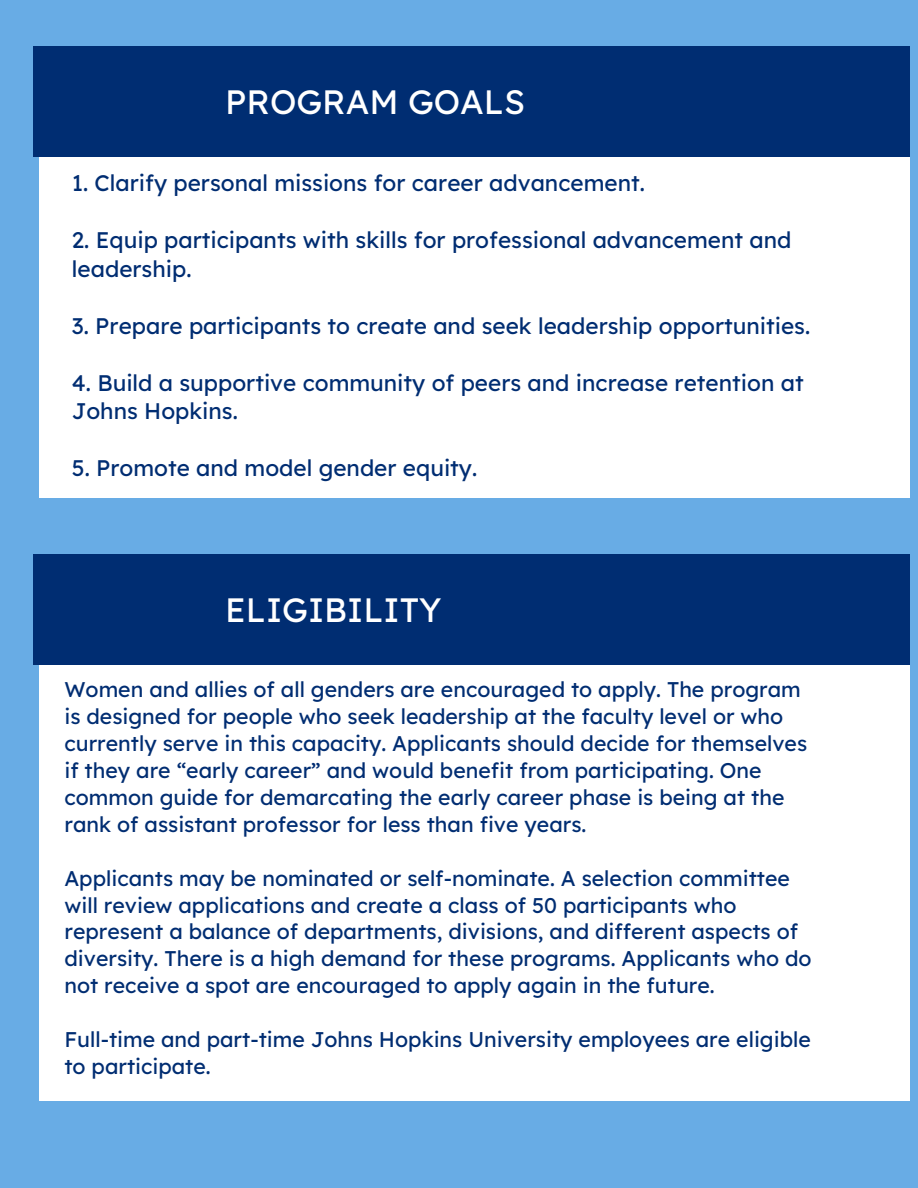
<style>
.page{position:relative;width:918px;height:1188px;background:#68ace5}
.page>*{position:absolute;margin:0;border:0;box-sizing:border-box;transform-origin:0 0}
.t1{font:33.75px "Lexend Deca";color:#fff}
.t2{font:22.5px/28.5px "Lexend Deca";color:#002d72}
.t3{font:21.3px/26.8px "Lexend Deca";color:#002d72}
</style>
<div class="page">
<div style="left:39px;top:123px;width:871px;height:375px;background:#fff"></div>
<div style="left:33px;top:46px;width:876px;height:110px;background:#002d72"></div>
<div style="left:39px;top:631px;width:871px;height:470px;background:#fff"></div>
<div style="left:33px;top:555px;width:876px;height:110px;background:#002d72"></div>
<h1 class="t1" style="left:225px;top:80px;width:302px">PROGRAM GOALS</h1>
<p class="t2" style="left:72px;top:168px;width:575px">1. Clarify personal missions for career advancement.</p>
<p class="t2" style="left:72px;top:225px;width:721px">2. Equip participants with skills for professional advancement and leadership.</p>
<p class="t2" style="left:72px;top:311px;width:740px">3. Prepare participants to create and seek leadership opportunities.</p>
<p class="t2" style="left:72px;top:368px;width:733px">4. Build a supportive community of peers and increase retention at<br>Johns Hopkins.</p>
<p class="t2" style="left:72px;top:454px;width:407px">5. Promote and model gender equity.</p>
<h1 class="t1" style="left:225px;top:588px;width:218px">ELIGIBILITY</h1>
<p class="t3" style="left:64px;top:676px;width:744px">Women and allies of all genders are encouraged to apply. The program is designed for people who seek leadership at the faculty level or who currently serve in this capacity. Applicants should decide for themselves if they are “early career” and would benefit from participating. One common guide for demarcating the early career phase is being at the rank of assistant professor for less than five years.</p>
<p class="t3" style="left:64px;top:864px;width:749px">Applicants may be nominated or self-nominate. A selection committee will review applications and create a class of 50 participants who represent a balance of departments, divisions, and different aspects of diversity. There is a high demand for these programs. Applicants who do not receive a spot are encouraged to apply again in the future.</p>
<p class="t3" style="left:64px;top:1026px;width:748px">Full-time and part-time Johns Hopkins University employees are eligible to participate.</p>
</div>
